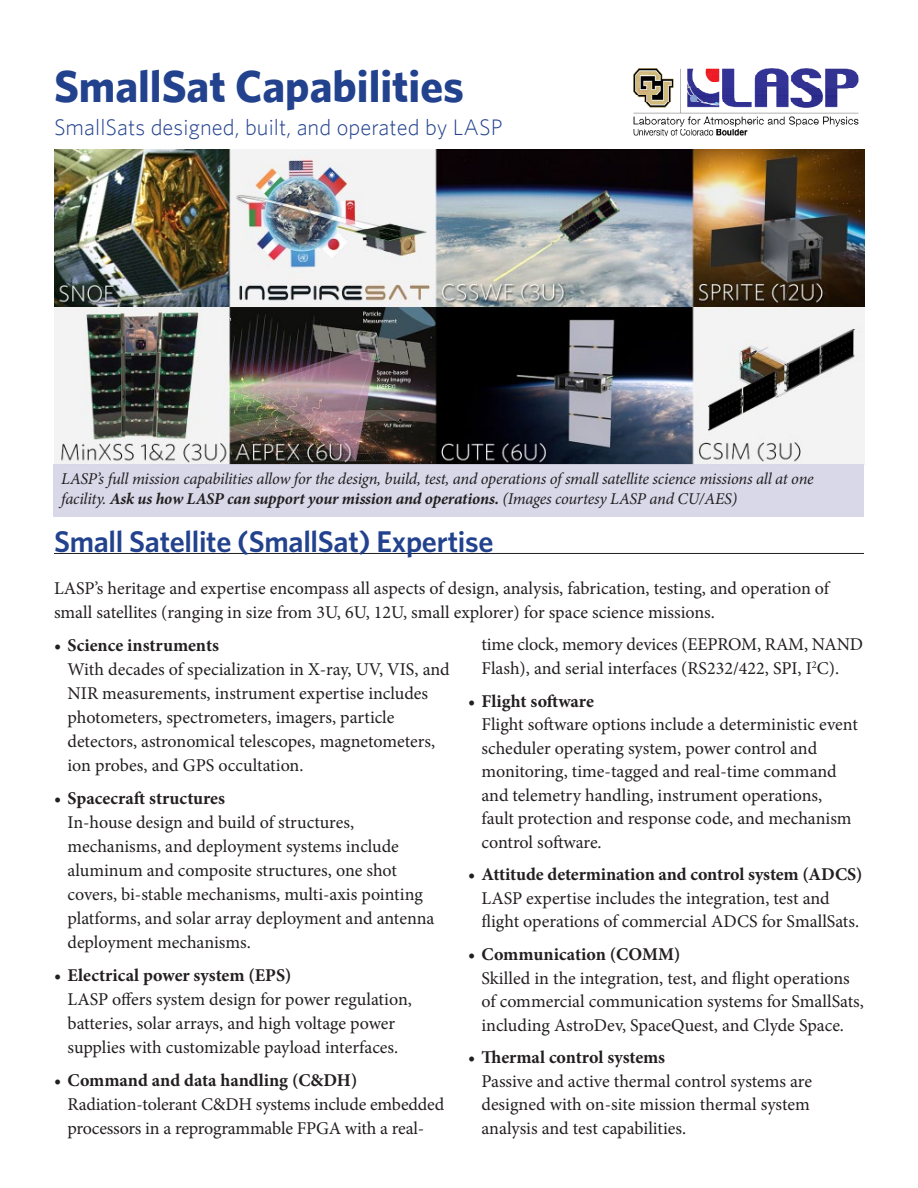
<style>
.page{position:relative;width:918px;height:1188px;background:#fff}
.page>*{position:absolute;margin:0;border:0;box-sizing:border-box;transform-origin:0 0}
.t1{font:700 45px "Whitney";color:#22428e}
.t2{font:600 30px "Whitney";letter-spacing:-.01em;color:#22428e}
.t3{font:300 22.5px "Whitney";letter-spacing:.005em;color:#22428e}
.t4{font:18px/24px "Minion Pro";letter-spacing:-.005em;color:#231f20}
.t5{font:italic 16.5px/19.8px "Minion Pro";letter-spacing:-.02em;color:#231f20}
.s1{font-weight:700}
</style>
<div class="page">
<img style="left:54px;top:149px;width:811px;height:315px">
<img style="left:633px;top:68px;width:226px;height:69px">
<hr style="left:54px;top:553px;width:810px;height:1px;background:#231f20">
<div style="left:54px;top:464px;width:810px;height:53px;background:#d4d4e7"></div>
<p class="t1" style="left:54px;top:59px;width:411px">SmallSat Capabilities</p>
<p class="t3" style="left:54px;top:114px;width:450px">SmallSats designed, built, and operated by LASP</p>
<p class="t5" style="left:61px;top:469px;width:754px">LASP’s full mission capabilities allow for the design, build, test, and operations of small satellite science missions all at one facility. <span class="s1">Ask us how LASP can support your mission and operations.</span> (Images courtesy LASP and CU/AES)</p>
<p class="t2" style="left:54px;top:523px;width:441px">Small Satellite (SmallSat) Expertise</p>
<p class="t4" style="left:54px;top:576px;width:777px">LASP’s heritage and expertise encompass all aspects of design, analysis, fabrication, testing, and operation of small satellites (ranging in size from 3U, 6U, 12U, small explorer) for space science missions.</p>
<p class="t4" style="left:68px;top:633px;width:384px;text-indent:-14px"><span class="s1">• Science instruments<br></span>With decades of specialization in X-ray, UV, VIS, and NIR measurements, instrument expertise includes photometers, spectrometers, imagers, particle detectors, astronomical telescopes, magnetometers, ion probes, and GPS occultation.</p>
<p class="t4" style="left:68px;top:786px;width:369px;text-indent:-14px"><span class="s1">• Spacecraft structures<br></span>In-house design and build of structures, mechanisms, and deployment systems include aluminum and composite structures, one shot covers, bi-stable mechanisms, multi-axis pointing platforms, and solar array deployment and antenna deployment mechanisms.</p>
<p class="t4" style="left:68px;top:963px;width:346px;text-indent:-14px"><span class="s1">• Electrical power system (EPS)<br></span>LASP offers system design for power regulation, batteries, solar arrays, and high voltage power supplies with customizable payload interfaces.</p>
<p class="t4" style="left:68px;top:1068px;width:378px;text-indent:-14px"><span class="s1">• Command and data handling (C&amp;DH)<br></span>Radiation-tolerant C&amp;DH systems include embedded processors in a reprogrammable FPGA with a real-</p>
<p class="t4" style="left:482px;top:633px;width:383px;line-height:23.5px">time clock, memory devices (EEPROM, RAM, NAND<br>Flash), and serial interfaces (RS232/422, SPI, I<sup>2</sup>C).</p>
<p class="t4" style="left:482px;top:689px;width:378px;line-height:23.5px;text-indent:-14px"><span class="s1">• Flight software<br></span>Flight software options include a deterministic event scheduler operating system, power control and monitoring, time-tagged and real-time command and telemetry handling, instrument operations, fault protection and response code, and mechanism control software.</p>
<p class="t4" style="left:482px;top:863px;width:383px;line-height:23.5px;text-indent:-14px"><span class="s1">• Attitude determination and control system (ADCS)<br></span>LASP expertise includes the integration, test and flight operations of commercial ADCS for SmallSats.</p>
<p class="t4" style="left:482px;top:943px;width:384px;line-height:23.5px;text-indent:-14px"><span class="s1">• Communication (COMM)<br></span>Skilled in the integration, test, and flight operations of commercial communication systems for SmallSats, including AstroDev, SpaceQuest, and Clyde Space.</p>
<p class="t4" style="left:482px;top:1046px;width:332px;line-height:23.5px;text-indent:-14px"><span class="s1">• Thermal control systems<br></span>Passive and active thermal control systems are designed with on-site mission thermal system analysis and test capabilities.</p>
</div>
